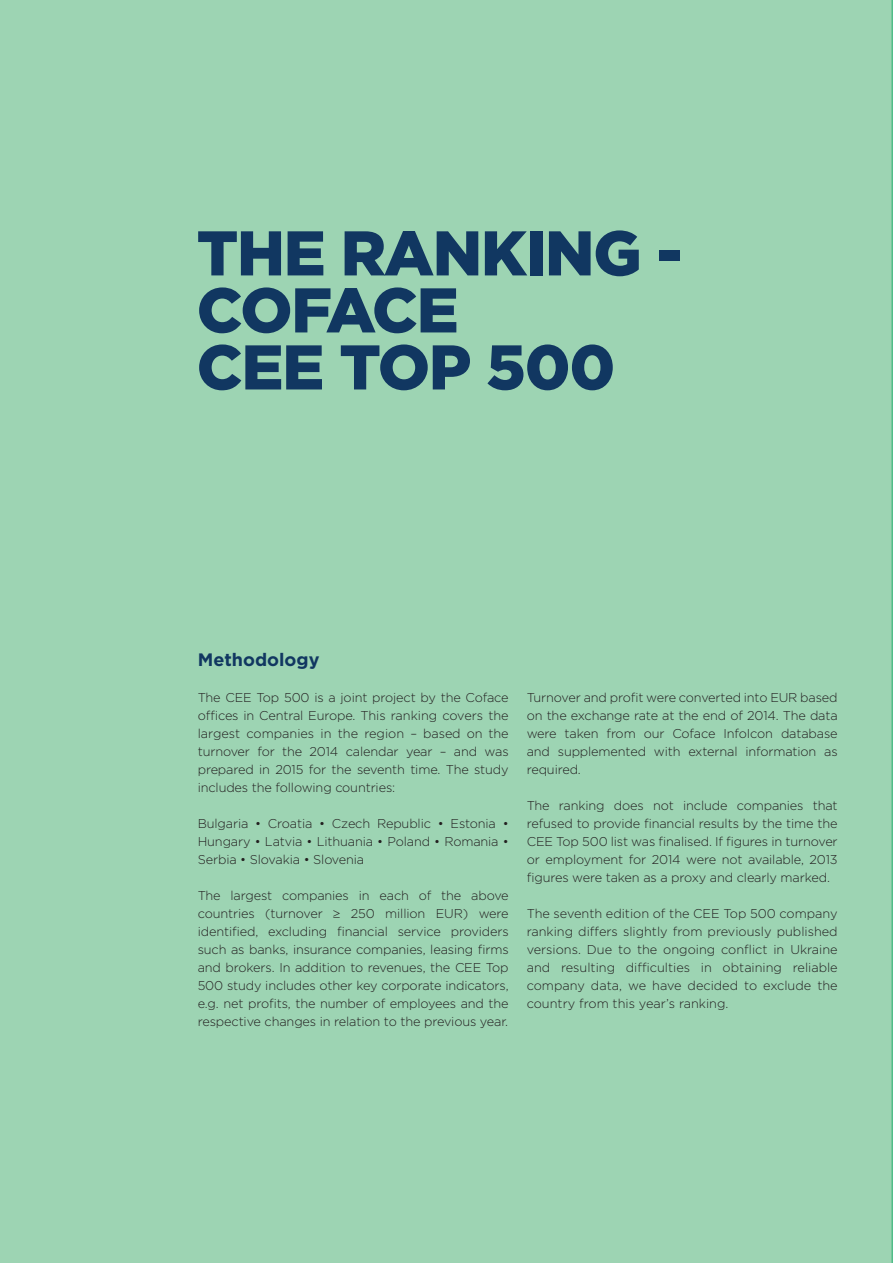
<style>
.page{position:relative;width:893px;height:1263px;background:#9dd4b3}
.page>*{position:absolute;margin:0;border:0;box-sizing:border-box;transform-origin:0 0}
.t1{font:900 63px/57px "Gotham";letter-spacing:-.02em;color:#113761}
.t2{font:700 18px "Gotham";color:#113761}
.t3{font:300 12.75px/18px "Gotham";letter-spacing:-.01em;color:#231f20;text-align:justify}
</style>
<div class="page">
<h1 class="t1" style="left:197px;top:224px;width:487px">THE RANKING -<br>COFACE<br>CEE TOP 500</h1>
<h2 class="t2" style="left:198px;top:648px;width:123px">Methodology</h2>
<p class="t3" style="left:198px;top:688px;width:312px">The CEE Top 500 is a joint project by the Coface offices in Central Europe. This ranking covers the largest companies in the region – based on the turnover for the 2014 calendar year – and was prepared in 2015 for the seventh time. The study includes the following countries:</p>
<p class="t3" style="left:198px;top:814px;width:313px">Bulgaria • Croatia • Czech Republic • Estonia • Hungary • Latvia • Lithuania • Poland • Romania • Serbia • Slovakia • Slovenia</p>
<p class="t3" style="left:198px;top:886px;width:312px">The largest companies in each of the above countries (turnover ≥ 250 million EUR) were identified, excluding financial service providers such as banks, insurance companies, leasing firms and brokers. In addition to revenues, the CEE Top 500 study includes other key corporate indicators, e.g. net profits, the number of employees and the respective changes in relation to the previous year.</p>
<p class="t3" style="left:527px;top:688px;width:312px">Turnover and profit were converted into EUR based on the exchange rate at the end of 2014. The data were taken from our Coface InfoIcon database and supplemented with external information as required.</p>
<p class="t3" style="left:527px;top:796px;width:312px">The ranking does not include companies that refused to provide financial results by the time the CEE Top 500 list was finalised. If figures in turnover or employment for 2014 were not available, 2013 figures were taken as a proxy and clearly marked.</p>
<p class="t3" style="left:527px;top:904px;width:312px">The seventh edition of the CEE Top 500 company ranking differs slightly from previously published versions. Due to the ongoing conflict in Ukraine and resulting difficulties in obtaining reliable company data, we have decided to exclude the country from this year’s ranking.</p>
</div>
